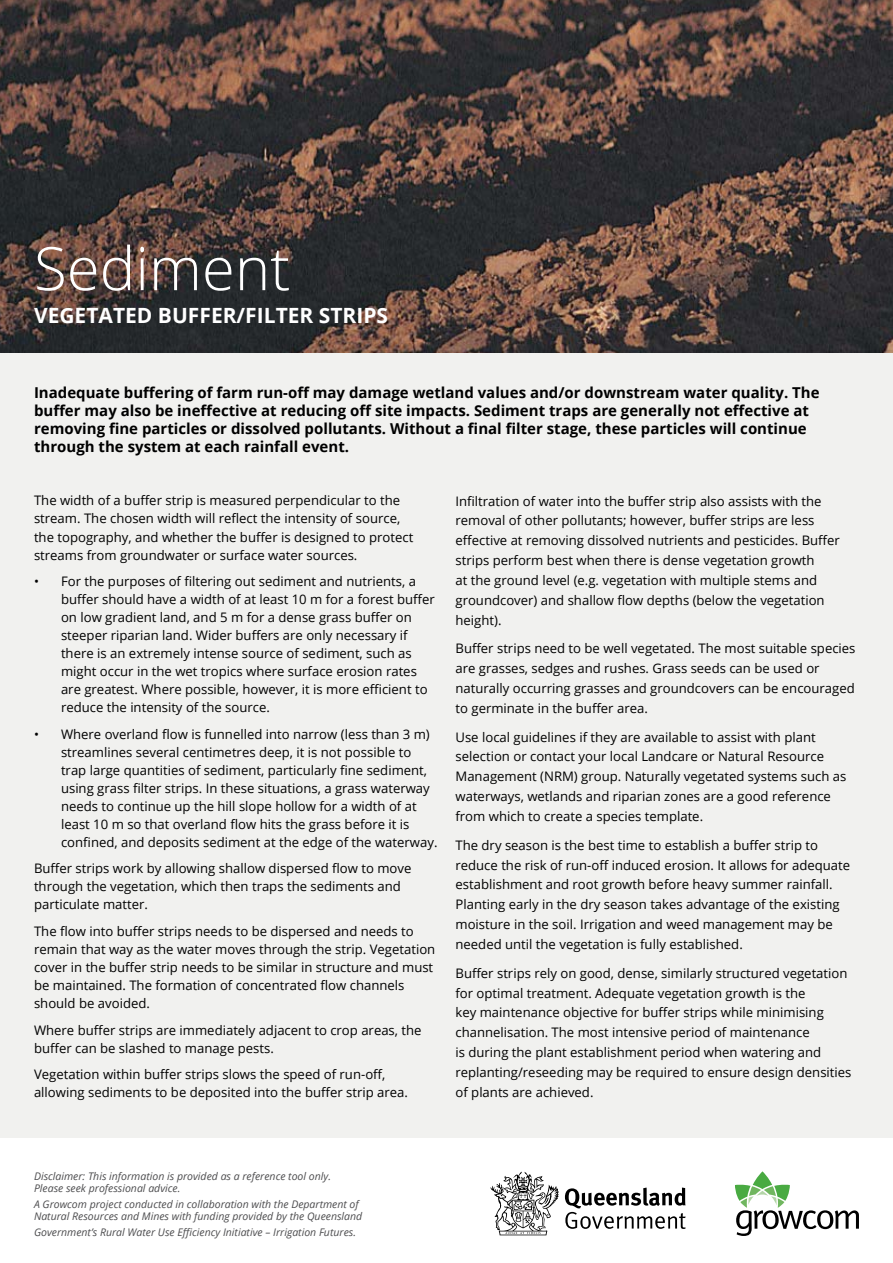
<style>
.page{position:relative;width:893px;height:1263px;background:#fff}
.page>*{position:absolute;margin:0;border:0;box-sizing:border-box;transform-origin:0 0}
.t1{font:300 60px "Open Sans";color:#fff}
.t2{font:700 21px "Open Sans";color:#fff}
.t3{font:700 15px/18px "Open Sans";color:#000}
.t4{font:13.2px/18px "Open Sans";color:#000}
.t5{font:italic 10.5px/12px "Open Sans";color:#4d4d4f}
</style>
<div class="page">
<img style="left:0;top:0;width:893px;height:351px">
<div style="left:0;top:351px;width:893px;height:787px;background:#f1f1ef"></div>
<svg style="left:735px;top:1171px;width:124px;height:65px"></svg>
<svg style="left:565px;top:1187px;width:121px;height:42px"></svg>
<svg style="left:490px;top:1172px;width:69px;height:63px"></svg>
<h1 class="t1" style="left:34px;top:227px;width:258px">Sediment</h1>
<h2 class="t2" style="left:34px;top:301px;width:356px">Vegetated buffer/filter strips</h2>
<p class="t3" style="left:34px;top:384px;width:787px">Inadequate buffering of farm run-off may damage wetland values and/or downstream water quality. The buffer may also be ineffective at reducing off site impacts. Sediment traps are generally not effective at removing fine particles or dissolved pollutants. Without a final filter stage, these particles will continue through the system at each rainfall event.</p>
<p class="t4" style="left:34px;top:491px;width:381px">The width of a buffer strip is measured perpendicular to the stream. The chosen width will reflect the intensity of source, the topography, and whether the buffer is designed to protect streams from groundwater or surface water sources.</p>
<p class="t4" style="left:61px;top:572px;width:375px;text-indent:-27px">• For the purposes of filtering out sediment and nutrients, a buffer should have a width of at least 10 m for a forest buffer on low gradient land, and 5 m for a dense grass buffer on steeper riparian land. Wider buffers are only necessary if there is an extremely intense source of sediment, such as might occur in the wet tropics where surface erosion rates are greatest. Where possible, however, it is more efficient to reduce the intensity of the source.</p>
<p class="t4" style="left:61px;top:725px;width:378px;text-indent:-27px">• Where overland flow is funnelled into narrow (less than 3 m) streamlines several centimetres deep, it is not possible to trap large quantities of sediment, particularly fine sediment, using grass filter strips. In these situations, a grass waterway needs to continue up the hill slope hollow for a width of at least 10 m so that overland flow hits the grass before it is confined, and deposits sediment at the edge of the waterway.</p>
<p class="t4" style="left:34px;top:859px;width:379px">Buffer strips work by allowing shallow dispersed flow to move through the vegetation, which then traps the sediments and particulate matter.</p>
<p class="t4" style="left:34px;top:922px;width:403px">The flow into buffer strips needs to be dispersed and needs to remain that way as the water moves through the strip. Vegetation cover in the buffer strip needs to be similar in structure and must be maintained. The formation of concentrated flow channels should be avoided.</p>
<p class="t4" style="left:34px;top:1020px;width:389px">Where buffer strips are immediately adjacent to crop areas, the buffer can be slashed to manage pests.</p>
<p class="t4" style="left:34px;top:1065px;width:375px">Vegetation within buffer strips slows the speed of run-off, allowing sediments to be deposited into the buffer strip area.</p>
<p class="t4" style="left:455px;top:490px;width:386px;line-height:20px">Infiltration of water into the buffer strip also assists with the removal of other pollutants; however, buffer strips are less effective at removing dissolved nutrients and pesticides. Buffer strips perform best when there is dense vegetation growth<br>at the ground level (e.g. vegetation with multiple stems and groundcover) and shallow flow depths (below the vegetation height).</p>
<p class="t4" style="left:455px;top:638px;width:402px;line-height:20px">Buffer strips need to be well vegetated. The most suitable species are grasses, sedges and rushes. Grass seeds can be used or naturally occurring grasses and groundcovers can be encouraged to germinate in the buffer area.</p>
<p class="t4" style="left:455px;top:726px;width:392px;line-height:20px">Use local guidelines if they are available to assist with plant selection or contact your local Landcare or Natural Resource Management (NRM) group. Naturally vegetated systems such as waterways, wetlands and riparian zones are a good reference from which to create a species template.</p>
<p class="t4" style="left:455px;top:834px;width:396px;line-height:20px">The dry season is the best time to establish a buffer strip to reduce the risk of run-off induced erosion. It allows for adequate establishment and root growth before heavy summer rainfall.<br>Planting early in the dry season takes advantage of the existing moisture in the soil. Irrigation and weed management may be needed until the vegetation is fully established.</p>
<p class="t4" style="left:455px;top:962px;width:397px;line-height:20px">Buffer strips rely on good, dense, similarly structured vegetation for optimal treatment. Adequate vegetation growth is the<br>key maintenance objective for buffer strips while minimising channelisation. The most intensive period of maintenance<br>is during the plant establishment period when watering and replanting/reseeding may be required to ensure design densities of plants are achieved.</p>
<p class="t5" style="left:34px;top:1169px;width:298px">Disclaimer: This information is provided as a reference tool only.<br>Please seek professional advice.</p>
<p class="t5" style="left:34px;top:1198px;width:330px">A Growcom project conducted in collaboration with the Department of<br>Natural Resources and Mines with funding provided by the Queensland</p>
<p class="t5" style="left:34px;top:1226px;width:323px">Government’s Rural Water Use Efficiency Initiative – Irrigation Futures.</p>
</div>
